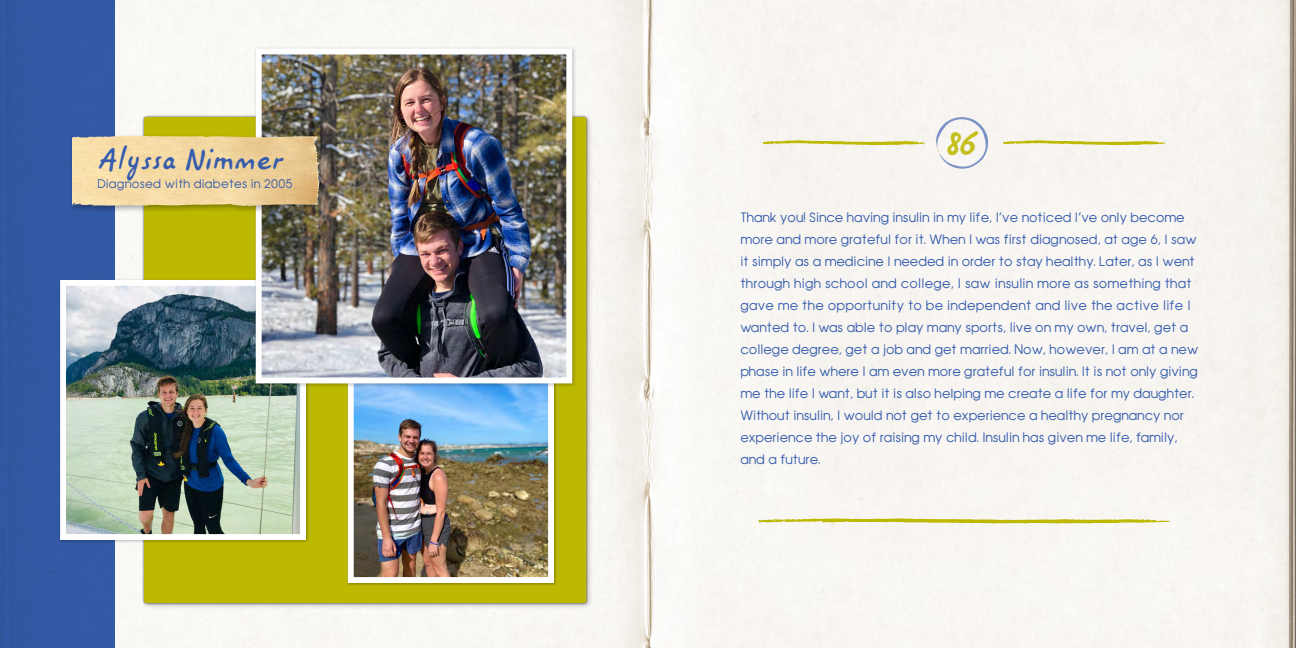
<style>
.page{position:relative;width:1296px;height:648px;background:#fff}
.page>*{position:absolute;margin:0;border:0;box-sizing:border-box;transform-origin:0 0}
.t1{font:33.6px "Sanofi Script";color:#bdb800}
.t2{font:26px "Sanofi Script";color:#355cad}
.t3{font:12px/22px "Avant Garde";color:#355cad}
.t4{font:11px "Avant Garde";letter-spacing:.02em;color:#355cad}
</style>
<div class="page">
<div style="left:115px;top:0;width:1181px;height:648px;background:#f8f6f2"></div>
<div style="left:0;top:0;width:115px;height:648px;background:#3358a4"></div>
<div style="left:140px;top:114px;width:454px;height:496px;background:#000;opacity:.2"></div>
<div style="left:144px;top:117px;width:442px;height:486px;background:#bdb800;border-radius:3px"></div>
<svg style="left:763px;top:140px;width:162px;height:5px"></svg>
<svg style="left:1003px;top:140px;width:162px;height:5px"></svg>
<svg style="left:936px;top:116px;width:52px;height:53px"></svg>
<svg style="left:758px;top:518px;width:412px;height:6px"></svg>
<div style="left:59px;top:278px;width:251px;height:266px;background:#000;opacity:.24"></div>
<img style="left:67px;top:287px;width:232px;height:246px">
<div style="left:60px;top:280px;width:246px;height:260px;border:6px solid #fff"></div>
<div style="left:346px;top:364px;width:211px;height:222px;background:#000;opacity:.24"></div>
<img style="left:355px;top:389px;width:192px;height:187px">
<div style="left:348px;top:365px;width:206px;height:218px;border:6px solid #fff"></div>
<div style="left:253px;top:46px;width:325px;height:343px;background:#000;opacity:.24"></div>
<img style="left:263px;top:56px;width:302px;height:320px">
<div style="left:256px;top:49px;width:316px;height:334px;border:6px solid #fff"></div>
<div style="left:68px;top:133px;width:259px;height:82px;background:#000;opacity:.33"></div>
<img style="left:72px;top:135px;width:247px;height:71px">
<h2 class="t2" style="left:97px;top:145px;width:188px">Alyssa Nimmer</h2>
<p class="t4" style="left:97px;top:176px;width:197px">Diagnosed with diabetes in 2005</p>
<h1 class="t1" style="left:945px;top:123px;width:33px">86</h1>
<p class="t3" style="left:740px;top:206px;width:459px">Thank you! Since having insulin in my life, I’ve noticed I’ve only become more and more grateful for it. When I was first diagnosed, at age 6, I saw it simply as a medicine I needed in order to stay healthy. Later, as I went through high school and college, I saw insulin more as something that gave me the opportunity to be independent and live the active life I wanted to. I was able to play many sports, live on my own, travel, get a college degree, get a job and get married. Now, however, I am at a new phase in life where I am even more grateful for insulin. It is not only giving me the life I want, but it is also helping me create a life for my daughter.<br>Without insulin, I would not get to experience a healthy pregnancy nor experience the joy of raising my child. Insulin has given me life, family, and a future.</p>
</div>
